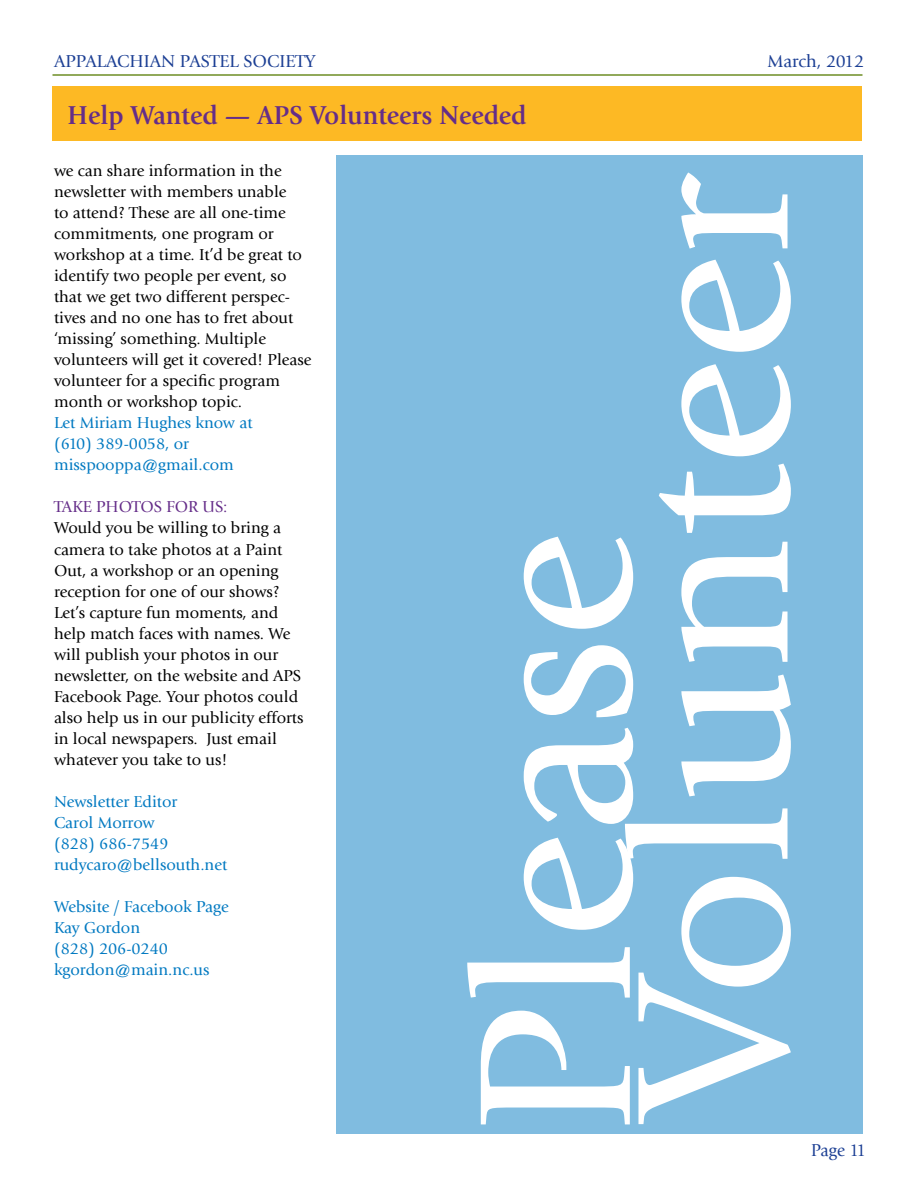
<style>
.page{position:relative;width:918px;height:1188px;background:#fff}
.page>*{position:absolute;margin:0;border:0;box-sizing:border-box;transform-origin:0 0}
.t1{font:225.9px "Giovanni";color:#fff}
.t2{font:700 27px "Giovanni";color:#652d89;scale:.95 1}
.t3{font:18px "Giovanni";color:#1c3f94}
.t4{font:18px "Giovanni";color:#1c3f94;scale:.95 1}
.t5{font:16.5px/21px "Giovanni";color:#000}
.t6{font:16.5px/21px "Giovanni";color:#0079c1}
.t7{font:16.5px "Giovanni";color:#652d89}
</style>
<div class="page">
<div style="left:336px;top:156px;width:526px;height:978px;background:#80bce0"></div>
<div style="left:52px;top:86px;width:810px;height:55px;background:#fdb924"></div>
<hr style="left:52px;top:74px;width:810px;height:2px;background:#6d8d24">
<p class="t3" style="left:54px;top:51px;width:263px">APPALACHIAN PASTEL SOCIETY</p>
<p class="t3" style="left:768px;top:51px;width:98px">March, 2012</p>
<h2 class="t2" style="left:68px;top:99px;width:485px">Help Wanted — APS Volunteers Needed</h2>
<p class="t5" style="left:54px;top:161px;width:259px">we can share information in the newsletter with members unable<br>to attend? These are all one-time commitments, one program or workshop at a time. It’d be great to identify two people per event, so that we get two different perspec&shy;tives and no one has to fret about ‘missing’ something. Multiple volunteers will get it covered! Please volunteer for a specific program month or workshop topic.</p>
<p class="t6" style="left:54px;top:413px;width:200px">Let Miriam Hughes know at (610) 389-0058, or misspooppa@gmail.com</p>
<p class="t7" style="left:54px;top:498px;width:175px">TAKE PHOTOS FOR US:</p>
<p class="t5" style="left:54px;top:518px;width:251px">Would you be willing to bring a camera to take photos at a Paint<br>Out, a workshop or an opening reception for one of our shows?<br>Let’s capture fun moments, and help match faces with names. We will publish your photos in our newsletter, on the website and APS<br>Facebook Page. Your photos could also help us in our publicity efforts in local newspapers. Just email whatever you take to us!</p>
<p class="t6" style="left:54px;top:791px;width:175px">Newsletter Editor<br>Carol Morrow<br>(828) 686-7549 rudycaro@bellsouth.net</p>
<p class="t6" style="left:54px;top:896px;width:176px">Website / Facebook Page<br>Kay Gordon<br>(828) 206-0240 kgordon@main.nc.us</p>
<h1 class="t1" style="left:587px;top:1118px;width:947px;rotate:-90deg">Volunteer</h1>
<h1 class="t1" style="left:429px;top:1135px;width:604px;rotate:-90deg">Please</h1>
<p class="t4" style="left:811px;top:1140px;width:59px">Page 11</p>
</div>
